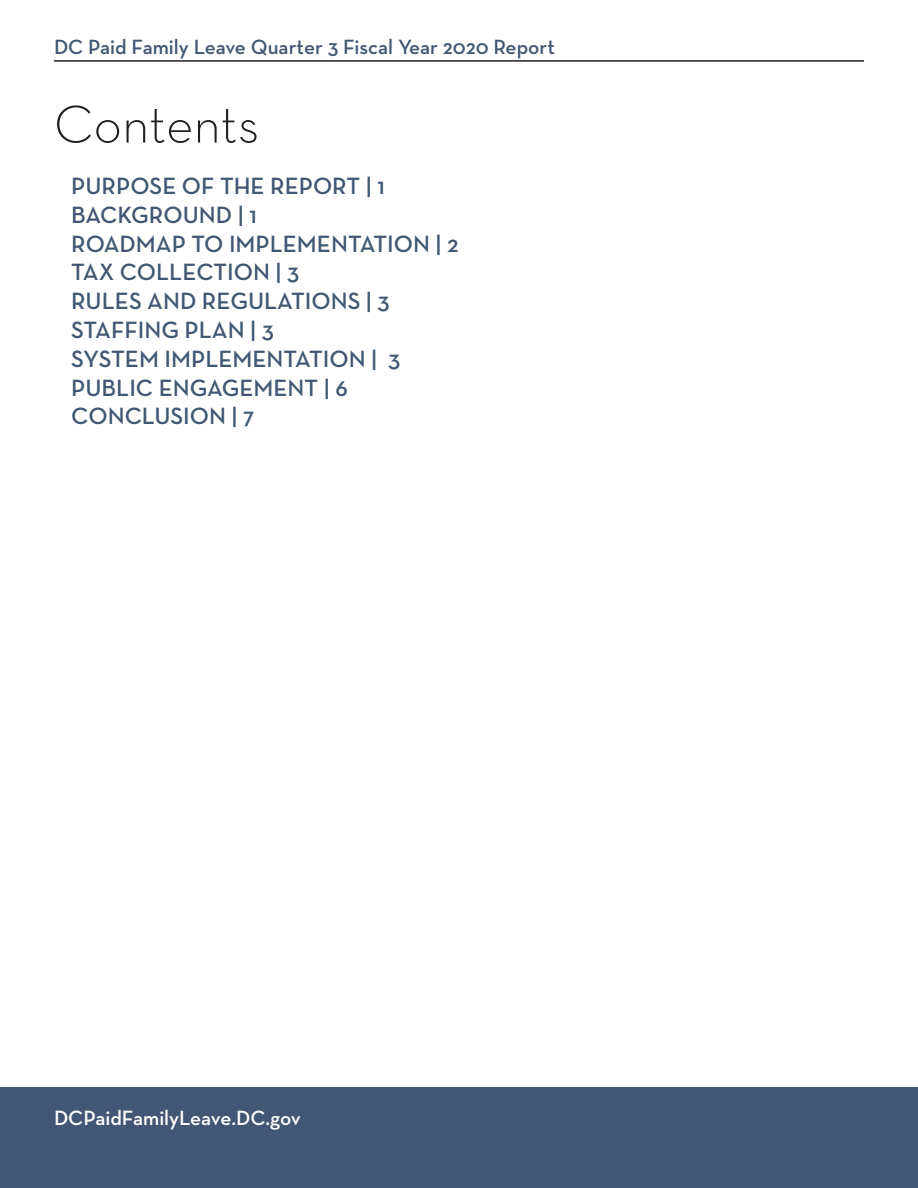
<style>
.page{position:relative;width:918px;height:1188px;background:#fff}
.page>*{position:absolute;margin:0;border:0;box-sizing:border-box;transform-origin:0 0}
.t1{font:300 54px "Neutra Text";color:#231f20}
.t2{font:600 24px/28.8px "Neutra Text";color:#415773}
.t3{font:600 21px "Neutra Text";color:#415773}
.t4{font:600 21px "Neutra Text";color:#fff}
</style>
<div class="page">
<hr style="left:54px;top:60px;width:810px;height:2px;background:#231f20">
<div style="left:0;top:1088px;width:918px;height:100px;background:#415773"></div>
<p class="t3" style="left:54px;top:34px;width:503px">DC Paid Family Leave Quarter 3 Fiscal Year 2020 Report</p>
<h1 class="t1" style="left:54px;top:91px;width:207px">Contents</h1>
<p class="t2" style="left:71px;top:171px;width:389px">PURPOSE OF THE REPORT | 1<br>BACKGROUND | 1<br>ROADMAP TO IMPLEMENTATION | 2<br>TAX COLLECTION | 3<br>RULES AND REGULATIONS | 3<br>STAFFING PLAN | 3<br>SYSTEM IMPLEMENTATION | 3<br>PUBLIC ENGAGEMENT | 6<br>CONCLUSION | 7</p>
<p class="t4" style="left:54px;top:1105px;width:248px">DCPaidFamilyLeave.DC.gov</p>
</div>
